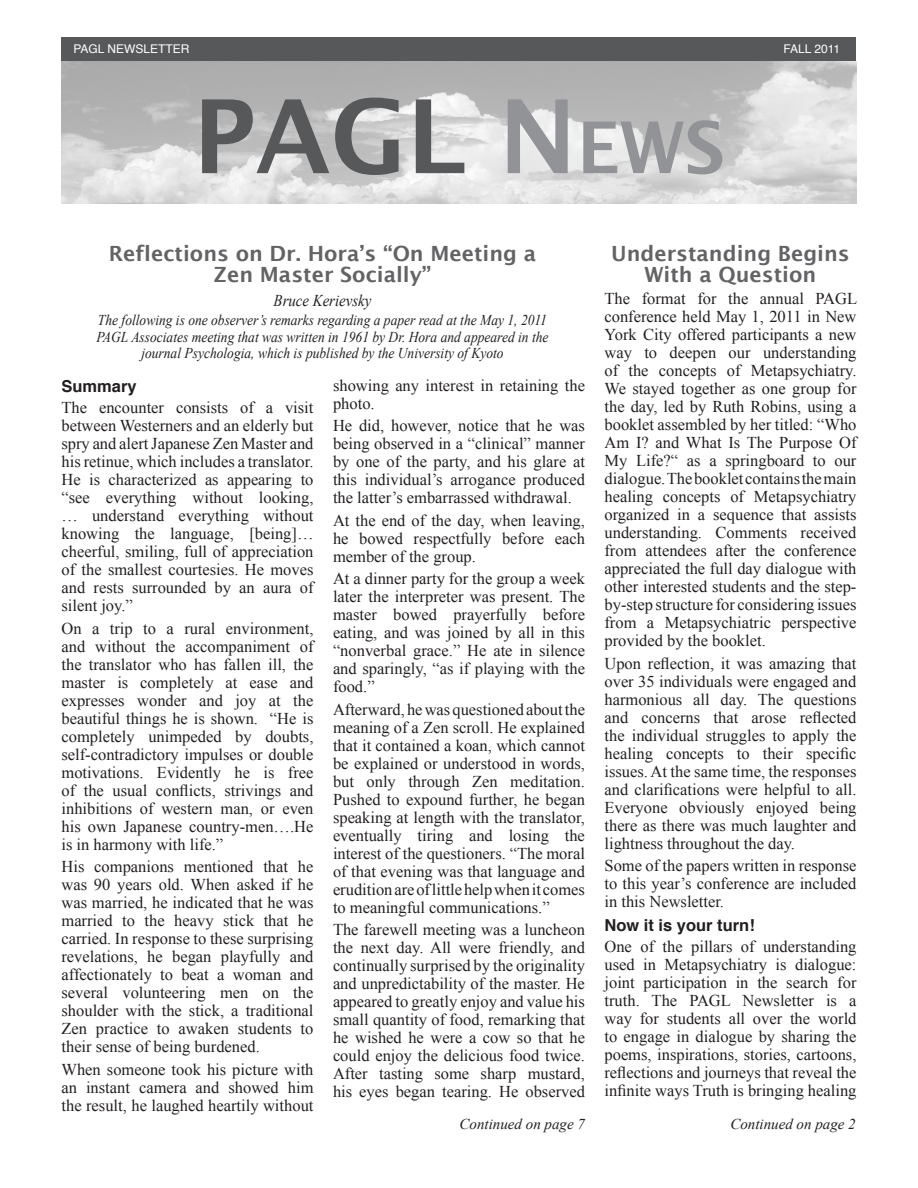
<style>
.page{position:relative;width:918px;height:1188px;background:#fff}
.page>*{position:absolute;margin:0;border:0;box-sizing:border-box;transform-origin:0 0}
.t1{font:600 102px "Lucida Sans";color:#57585a}
.Headline{font:600 21px/21px "Lucida Sans";color:#636366;text-align:center}
.Body_Text{font:16.5px/18px "Times New Roman";color:#231f20;text-align:justify}
.Subhead{font:700 16.5px "Helvetica";color:#231f20}
.Author{font:italic 16.5px "Times New Roman";color:#231f20;scale:.9 1}
.Italic_type{font:italic 15px/16.5px "Times New Roman";color:#231f20;text-align:center;scale:.9 1}
.continued{font:italic 15px "Times New Roman";color:#231f20}
.Return_Address{font:12px "Helvetica";color:#fff}
.s1{color:#919396}
.s2{font-size:71.4px;color:#919396}
</style>
<div class="page">
<div style="left:62px;top:37px;width:794px;height:24px;background:#57585a"></div>
<img style="left:62px;top:62px;width:794px;height:141px">
<p class="Return_Address" style="left:74px;top:40px;width:118px">PAGL NEWSLETTER</p>
<p class="Return_Address" style="left:784px;top:40px;width:58px">FALL 2011</p>
<p class="t1" style="left:193px;top:78px;width:534px">PAGL <span class="s1">N</span><span class="s2">ews</span></p>
<p class="Headline" style="left:109px;top:243px;width:429px">Reflections on Dr. Hora’s “On Meeting a<br>Zen Master Socially”</p>
<p class="Author" style="left:274px;top:291px;width:110px">Bruce Kerievsky</p>
<p class="Italic_type" style="left:96px;top:312px;width:504px">The following is one observer’s remarks regarding a paper read at the May 1, 2011<br>PAGL Associates meeting that was written in 1961 by Dr. Hora and appeared in the journal Psychologia, which is published by the University of Kyoto</p>
<p class="Subhead" style="left:62px;top:375px;width:77px">Summary</p>
<p class="Body_Text" style="left:62px;top:398px;width:254px">The encounter consists of a visit between Westerners and an elderly but spry and alert Japanese Zen Master and his retinue, which includes a translator.<br>He is characterized as appearing to “see everything without looking, … understand everything without knowing the language, [being]… cheerful, smiling, full of appreciation of the smallest courtesies. He moves and rests surrounded by an aura of silent joy.”</p>
<p class="Body_Text" style="left:62px;top:619px;width:254px">On a trip to a rural environment, and without the accompaniment of the translator who has fallen ill, the master is completely at ease and expresses wonder and joy at the beautiful things he is shown. “He is completely unimpeded by doubts, self-contradictory impulses or double motivations. Evidently he is free of the usual conflicts, strivings and inhibitions of western man, or even his own Japanese country-men….He is in harmony with life.”</p>
<p class="Body_Text" style="left:62px;top:857px;width:254px">His companions mentioned that he was 90 years old. When asked if he was married, he indicated that he was married to the heavy stick that he carried. In response to these surprising revelations, he began playfully and affectionately to beat a woman and several volunteering men on the shoulder with the stick, a traditional Zen practice to awaken students to their sense of being burdened.</p>
<p class="Body_Text" style="left:62px;top:1060px;width:254px">When someone took his picture with an instant camera and showed him the result, he laughed heartily without</p>
<p class="Body_Text" style="left:333px;top:376px;width:254px">showing any interest in retaining the photo.</p>
<p class="Body_Text" style="left:333px;top:417px;width:254px">He did, however, notice that he was being observed in a “clinical” manner by one of the party, and his glare at this individual’s arrogance produced the latter’s embarrassed withdrawal.</p>
<p class="Body_Text" style="left:333px;top:511px;width:253px">At the end of the day, when leaving, he bowed respectfully before each member of the group.</p>
<p class="Body_Text" style="left:333px;top:570px;width:254px">At a dinner party for the group a week later the interpreter was present. The master bowed prayerfully before eating, and was joined by all in this “nonverbal grace.” He ate in silence and sparingly, “as if playing with the food.”</p>
<p class="Body_Text" style="left:333px;top:700px;width:254px">Afterward, he was questioned about the meaning of a Zen scroll. He explained that it contained a koan, which cannot be explained or understood in words, but only through Zen meditation.<br>Pushed to expound further, he began speaking at length with the translator, eventually tiring and losing the interest of the questioners. “The moral of that evening was that language and erudition are of little help when it comes to meaningful communications.”</p>
<p class="Body_Text" style="left:333px;top:921px;width:254px">The farewell meeting was a luncheon the next day. All were friendly, and continually surprised by the originality and unpredictability of the master. He appeared to greatly enjoy and value his small quantity of food, remarking that he wished he were a cow so that he could enjoy the delicious food twice.<br>After tasting some sharp mustard, his eyes began tearing. He observed</p>
<p class="Headline" style="left:611px;top:243px;width:240px">Understanding Begins<br>With a Question</p>
<p class="Body_Text" style="left:604px;top:289px;width:254px">The format for the annual PAGL conference held May 1, 2011 in New York City offered participants a new way to deepen our understanding of the concepts of Metapsychiatry.<br>We stayed together as one group for the day, led by Ruth Robins, using a booklet assembled by her titled: “Who Am I? and What Is The Purpose Of My Life?“ as a springboard to our dialogue. The booklet contains the main healing concepts of Metapsychiatry organized in a sequence that assists understanding. Comments received from attendees after the conference appreciated the full day dialogue with other interested students and the step&shy;by-step structure for considering issues from a Metapsychiatric perspective provided by the booklet.</p>
<p class="Body_Text" style="left:604px;top:654px;width:254px">Upon reflection, it was amazing that over 35 individuals were engaged and harmonious all day. The questions and concerns that arose reflected the individual struggles to apply the healing concepts to their specific issues. At the same time, the responses and clarifications were helpful to all.<br>Everyone obviously enjoyed being there as there was much laughter and lightness throughout the day.</p>
<p class="Body_Text" style="left:604px;top:856px;width:254px">Some of the papers written in response to this year’s conference are included in this Newsletter.</p>
<p class="Subhead" style="left:604px;top:914px;width:152px">Now it is your turn!</p>
<p class="Body_Text" style="left:604px;top:937px;width:254px">One of the pillars of understanding used in Metapsychiatry is dialogue: joint participation in the search for truth. The PAGL Newsletter is a way for students all over the world to engage in dialogue by sharing the poems, inspirations, stories, cartoons, reflections and journeys that reveal the infinite ways Truth is bringing healing</p>
<p class="continued" style="left:460px;top:1116px;width:127px">Continued on page 7</p>
<p class="continued" style="left:730px;top:1116px;width:127px">Continued on page 2</p>
</div>
